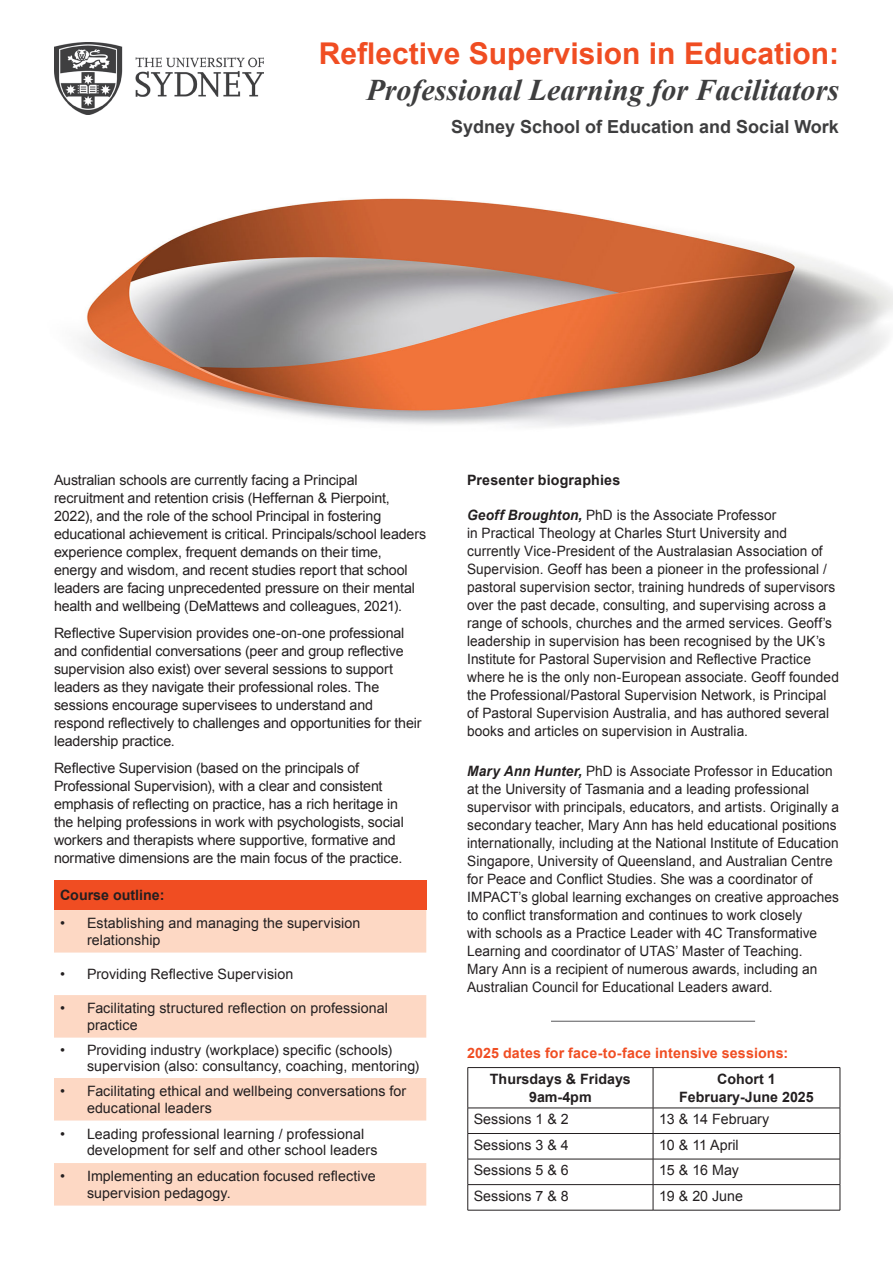
<style>
.page{position:relative;width:893px;height:1263px;background:#fff}
.page>*{position:absolute;margin:0;border:0;box-sizing:border-box;transform-origin:0 0}
.t1{font:italic 700 30px/36px "Times New Roman";color:#3e3e3f;text-align:right}
.t2{font:700 18px "Arial";color:#3e3e3f}
._4_SUB_HEAD_2_STYLE{font:14.25px/18px "Arial";color:#231f20}
._4_SUB_HEAD_2_STYLE-2{font:14.25px/18px "Arial";color:#231f20;scale:.96 1}
._4_SUB_HEAD_2_STYLE-3{font:700 14.25px/18px "Arial";color:#231f20;text-align:center}
._9_PULLOUT{font:700 14.25px "Arial";letter-spacing:.01em;color:#f04d22}
.s1{font-family:"Arial";font-style:normal;color:#f04d22}
.s2{font-weight:700;font-style:italic}
</style>
<div class="page">
<img style="left:54px;top:42px;width:210px;height:73px">
<img style="left:79px;top:198px;width:814px;height:228px">
<div style="left:54px;top:880px;width:372px;height:30px;background:#f04d22"></div>
<svg style="left:54px;top:910px;width:372px;height:295px;fill:#fdd8c4"></svg>
<hr style="left:551px;top:1021px;width:204px;height:1px;background:#57585a">
<hr style="left:468px;top:1067px;width:185px;height:1px;background:#231f20">
<hr style="left:467px;top:1068px;width:1px;height:40px;background:#231f20">
<hr style="left:653px;top:1067px;width:187px;height:1px;background:#231f20">
<hr style="left:653px;top:1068px;width:1px;height:40px;background:#231f20">
<hr style="left:840px;top:1068px;width:1px;height:40px;background:#231f20">
<hr style="left:468px;top:1108px;width:185px;height:1px;background:#231f20">
<hr style="left:653px;top:1108px;width:187px;height:1px;background:#231f20">
<hr style="left:468px;top:1133px;width:185px;height:1px;background:#231f20">
<hr style="left:653px;top:1133px;width:187px;height:1px;background:#231f20">
<hr style="left:468px;top:1159px;width:185px;height:1px;background:#231f20">
<hr style="left:653px;top:1159px;width:187px;height:1px;background:#231f20">
<hr style="left:468px;top:1184px;width:185px;height:1px;background:#231f20">
<svg style="left:467px;top:1108px;width:1px;height:102px"></svg>
<hr style="left:653px;top:1184px;width:187px;height:1px;background:#231f20">
<svg style="left:653px;top:1108px;width:1px;height:102px"></svg>
<svg style="left:840px;top:1108px;width:1px;height:102px"></svg>
<hr style="left:468px;top:1210px;width:185px;height:1px;background:#231f20">
<hr style="left:653px;top:1210px;width:187px;height:1px;background:#231f20">
<p class="t1" style="left:319px;top:35px;width:522px"><span class="s1">Reflective Supervision in Education:<br></span>Professional Learning for Facilitators</p>
<p class="t2" style="left:451px;top:115px;width:389px">Sydney School of Education and Social Work</p>
<p class="_4_SUB_HEAD_2_STYLE" style="left:54px;top:471px;width:374px">Australian schools are currently facing a Principal recruitment and retention crisis (Heffernan &amp; Pierpoint, 2022), and the role of the school Principal in fostering educational achievement is critical. Principals/school leaders experience complex, frequent demands on their time, energy and wisdom, and recent studies report that school leaders are facing unprecedented pressure on their mental health and wellbeing (DeMattews and colleagues, 2021).</p>
<p class="_4_SUB_HEAD_2_STYLE" style="left:54px;top:624px;width:369px">Reflective Supervision provides one-on-one professional and confidential conversations (peer and group reflective supervision also exist) over several sessions to support leaders as they navigate their professional roles. The sessions encourage supervisees to understand and respond reflectively to challenges and opportunities for their leadership practice.</p>
<p class="_4_SUB_HEAD_2_STYLE" style="left:54px;top:759px;width:351px">Reflective Supervision (based on the principals of Professional Supervision), with a clear and consistent emphasis of reflecting on practice, has a rich heritage in the helping professions in work with psychologists, social workers and therapists where supportive, formative and normative dimensions are the main focus of the practice.</p>
<p class="_4_SUB_HEAD_2_STYLE-3" style="left:60px;top:887px;width:106px">Course outline:</p>
<p class="_4_SUB_HEAD_2_STYLE" style="left:87px;top:915px;width:275px;line-height:16.8px;text-indent:-27px">• Establishing and managing the supervision relationship</p>
<p class="_4_SUB_HEAD_2_STYLE" style="left:60px;top:965px;width:235px">• Providing Reflective Supervision</p>
<p class="_4_SUB_HEAD_2_STYLE" style="left:87px;top:1000px;width:302px;line-height:16.8px;text-indent:-27px">• Facilitating structured reflection on professional practice</p>
<p class="_4_SUB_HEAD_2_STYLE" style="left:87px;top:1041px;width:334px;line-height:16.8px;text-indent:-27px">• Providing industry (workplace) specific (schools) supervision (also: consultancy, coaching, mentoring)</p>
<p class="_4_SUB_HEAD_2_STYLE" style="left:87px;top:1083px;width:321px;line-height:16.8px;text-indent:-27px">• Facilitating ethical and wellbeing conversations for educational leaders</p>
<p class="_4_SUB_HEAD_2_STYLE" style="left:87px;top:1125px;width:292px;line-height:16.8px;text-indent:-27px">• Leading professional learning / professional development for self and other school leaders</p>
<p class="_4_SUB_HEAD_2_STYLE" style="left:87px;top:1168px;width:290px;line-height:16.8px;text-indent:-27px">• Implementing an education focused reflective supervision pedagogy.</p>
<p class="_4_SUB_HEAD_2_STYLE-3" style="left:467px;top:472px;width:155px">Presenter biographies</p>
<p class="_4_SUB_HEAD_2_STYLE-2" style="left:467px;top:506px;width:389px"><span class="s2">Geoff Broughton,</span> PhD is the Associate Professor<br>in Practical Theology at Charles Sturt University and currently Vice-President of the Australasian Association of Supervision. Geoff has been a pioneer in the professional / pastoral supervision sector, training hundreds of supervisors over the past decade, consulting, and supervising across a range of schools, churches and the armed services. Geoff’s leadership in supervision has been recognised by the UK’s Institute for Pastoral Supervision and Reflective Practice where he is the only non-European associate. Geoff founded the Professional/Pastoral Supervision Network, is Principal of Pastoral Supervision Australia, and has authored several books and articles on supervision in Australia.</p>
<p class="_4_SUB_HEAD_2_STYLE-2" style="left:467px;top:762px;width:389px"><span class="s2">Mary Ann Hunter,</span> PhD is Associate Professor in Education at the University of Tasmania and a leading professional supervisor with principals, educators, and artists. Originally a secondary teacher, Mary Ann has held educational positions internationally, including at the National Institute of Education Singapore, University of Queensland, and Australian Centre for Peace and Conflict Studies. She was a coordinator of IMPACT’s global learning exchanges on creative approaches to conflict transformation and continues to work closely<br>with schools as a Practice Leader with 4C Transformative Learning and coordinator of UTAS’ Master of Teaching.<br>Mary Ann is a recipient of numerous awards, including an Australian Council for Educational Leaders award.</p>
<p class="_9_PULLOUT" style="left:467px;top:1044px;width:323px">2025 dates for face-to-face intensive sessions:</p>
<p class="_4_SUB_HEAD_2_STYLE-3" style="left:490px;top:1070px;width:142px">Thursdays &amp; Fridays</p>
<p class="_4_SUB_HEAD_2_STYLE-3" style="left:529px;top:1088px;width:64px">9am-4pm</p>
<p class="_4_SUB_HEAD_2_STYLE-3" style="left:679px;top:1070px;width:136px">Cohort 1<br>February-June 2025</p>
<p class="_4_SUB_HEAD_2_STYLE" style="left:474px;top:1110px;width:97px">Sessions 1 &amp; 2</p>
<p class="_4_SUB_HEAD_2_STYLE" style="left:659px;top:1110px;width:112px">13 &amp; 14 February</p>
<p class="_4_SUB_HEAD_2_STYLE" style="left:474px;top:1136px;width:97px">Sessions 3 &amp; 4</p>
<p class="_4_SUB_HEAD_2_STYLE" style="left:659px;top:1136px;width:81px">10 &amp; 11 April</p>
<p class="_4_SUB_HEAD_2_STYLE" style="left:474px;top:1161px;width:97px">Sessions 5 &amp; 6</p>
<p class="_4_SUB_HEAD_2_STYLE" style="left:659px;top:1161px;width:81px">15 &amp; 16 May</p>
<p class="_4_SUB_HEAD_2_STYLE" style="left:474px;top:1187px;width:97px">Sessions 7 &amp; 8</p>
<p class="_4_SUB_HEAD_2_STYLE" style="left:659px;top:1187px;width:85px">19 &amp; 20 June</p>
</div>
